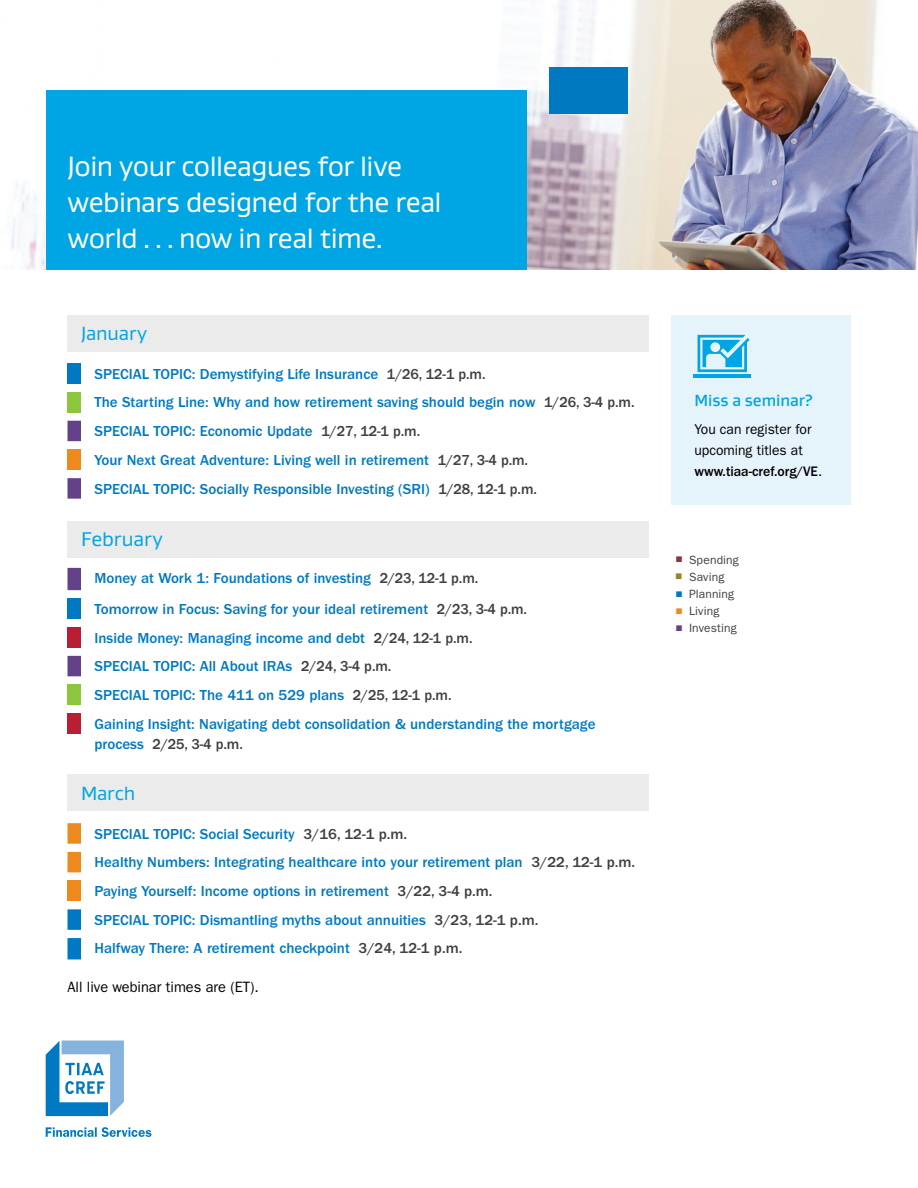
<style>
.page{position:relative;width:918px;height:1188px;background:#fff}
.page>*{position:absolute;margin:0;border:0;box-sizing:border-box;transform-origin:0 0}
.t1{font:28.5px/36px "Gustan";letter-spacing:-.02em;color:#fff}
.t2{font:20.25px "Gustan";letter-spacing:-.005em;color:#00a5e3}
.t3{font:19.5px "Gustan";letter-spacing:-.01em;color:#00a5e3}
.t4{font:500 16.5px "Gustan";color:#00a5e3}
.t5{font:500 15px/28.8px "ITC Franklin Gothic Std";color:#0079c2}
.t6{font:15px "ITC Franklin Gothic Std";color:#000}
.t7{font:500 15px "ITC Franklin Gothic Std";color:#404040;scale:.96 1}
.t8{font:14.25px/21px "ITC Franklin Gothic Std";color:#000}
.t9{font:12px/17.1px "ITC Franklin Gothic Std";letter-spacing:.01em;color:#404040}
.s1{color:#404040}
.s2{color:#0079c2}
.s3{font-weight:500}
</style>
<div class="page">
<img style="left:11px;top:0;width:907px;height:270px">
<div style="left:46px;top:91px;width:480px;height:179px;background:#00a5e3"></div>
<div style="left:549px;top:68px;width:79px;height:46px;background:#0079c2"></div>
<svg style="left:68px;top:568px;width:13px;height:108px"></svg>
<div style="left:68px;top:598px;width:13px;height:21px;background:#0079c2"></div>
<div style="left:68px;top:627px;width:13px;height:21px;background:#b91f33"></div>
<div style="left:68px;top:685px;width:13px;height:20px;background:#8bc63e"></div>
<div style="left:68px;top:713px;width:13px;height:21px;background:#b91f33"></div>
<div style="left:671px;top:315px;width:179px;height:190px;background:#e5f3fb"></div>
<hr style="left:693px;top:374px;width:58px;height:3px;background:#00a5e3">
<svg style="left:698px;top:335px;width:52px;height:37px"></svg>
<svg style="left:45px;top:1040px;width:79px;height:77px"></svg>
<svg style="left:46px;top:1127px;width:105px;height:10px"></svg>
<div style="left:68px;top:521px;width:581px;height:37px;background:#ebebeb"></div>
<div style="left:68px;top:363px;width:13px;height:21px;background:#0079c2"></div>
<div style="left:68px;top:392px;width:13px;height:20px;background:#8bc63e"></div>
<svg style="left:68px;top:421px;width:13px;height:78px"></svg>
<div style="left:68px;top:449px;width:13px;height:21px;background:#ed891d"></div>
<svg style="left:68px;top:823px;width:13px;height:49px"></svg>
<div style="left:68px;top:881px;width:13px;height:20px;background:#ed891d"></div>
<svg style="left:68px;top:909px;width:13px;height:50px"></svg>
<div style="left:68px;top:315px;width:581px;height:36px;background:#ebebeb"></div>
<div style="left:68px;top:775px;width:581px;height:36px;background:#ebebeb"></div>
<h1 class="t1" style="left:68px;top:148px;width:376px">Join your colleagues for live webinars designed for the real world … now in real time.</h1>
<h3 class="t3" style="left:81px;top:320px;width:68px">January</h3>
<p class="t5" style="left:94px;top:359px;width:542px">SPECIAL TOPIC: Demystifying Life Insurance <span class="s1">1/26, 12-1 p.m.<br></span>The Starting Line: Why and how retirement saving should begin now <span class="s1">1/26, 3-4 p.m.<br></span>SPECIAL TOPIC: Economic Update <span class="s1">1/27, 12-1 p.m.<br></span>Your Next Great Adventure: Living well in retirement <span class="s1">1/27, 3-4 p.m.<br></span>SPECIAL TOPIC: Socially Responsible Investing (SRI) <span class="s1">1/28, 12-1 p.m.</span></p>
<h2 class="t2" style="left:81px;top:526px;width:84px">February</h2>
<p class="t5" style="left:94px;top:563px;width:434px;line-height:30.5px">Money at Work 1: Foundations of investing <span class="s1">2/23, 12-1 p.m.<br></span>Tomorrow in Focus: Saving for your ideal retirement <span class="s1">2/23, 3-4 p.m.</span></p>
<p class="t5" style="left:94px;top:623px;width:503px">Inside Money: Managing income and debt <span class="s1">2/24, 12-1 p.m.<br></span>SPECIAL TOPIC: All About IRAs <span class="s1">2/24, 3-4 p.m.<br></span>SPECIAL TOPIC: The 411 on 529 plans <span class="s1">2/25, 12-1 p.m.<br></span>Gaining Insight: Navigating debt consolidation &amp; understanding the mortgage</p>
<p class="t7" style="left:94px;top:736px;width:156px"><span class="s2">process</span> 2/25, 3-4 p.m.</p>
<h3 class="t3" style="left:81px;top:780px;width:56px">March</h3>
<p class="t5" style="left:94px;top:819px;width:542px">SPECIAL TOPIC: Social Security <span class="s1">3/16, 12-1 p.m.<br></span>Healthy Numbers: Integrating healthcare into your retirement plan <span class="s1">3/22, 12-1 p.m.<br></span>Paying Yourself: Income options in retirement <span class="s1">3/22, 3-4 p.m.<br></span>SPECIAL TOPIC: Dismantling myths about annuities <span class="s1">3/23, 12-1 p.m.<br></span>Halfway There: A retirement checkpoint <span class="s1">3/24, 12-1 p.m.</span></p>
<p class="t6" style="left:68px;top:979px;width:193px">All live webinar times are (ET).</p>
<p class="t4" style="left:695px;top:389px;width:120px">Miss a seminar?</p>
<p class="t8" style="left:695px;top:418px;width:129px">You can register for upcoming titles at <span class="s3">www.tiaa-cref.org/VE</span>.</p>
<p class="t9" style="left:689px;top:551px;width:51px">Spending<br>Saving<br>Planning<br>Living<br>Investing</p>
</div>
